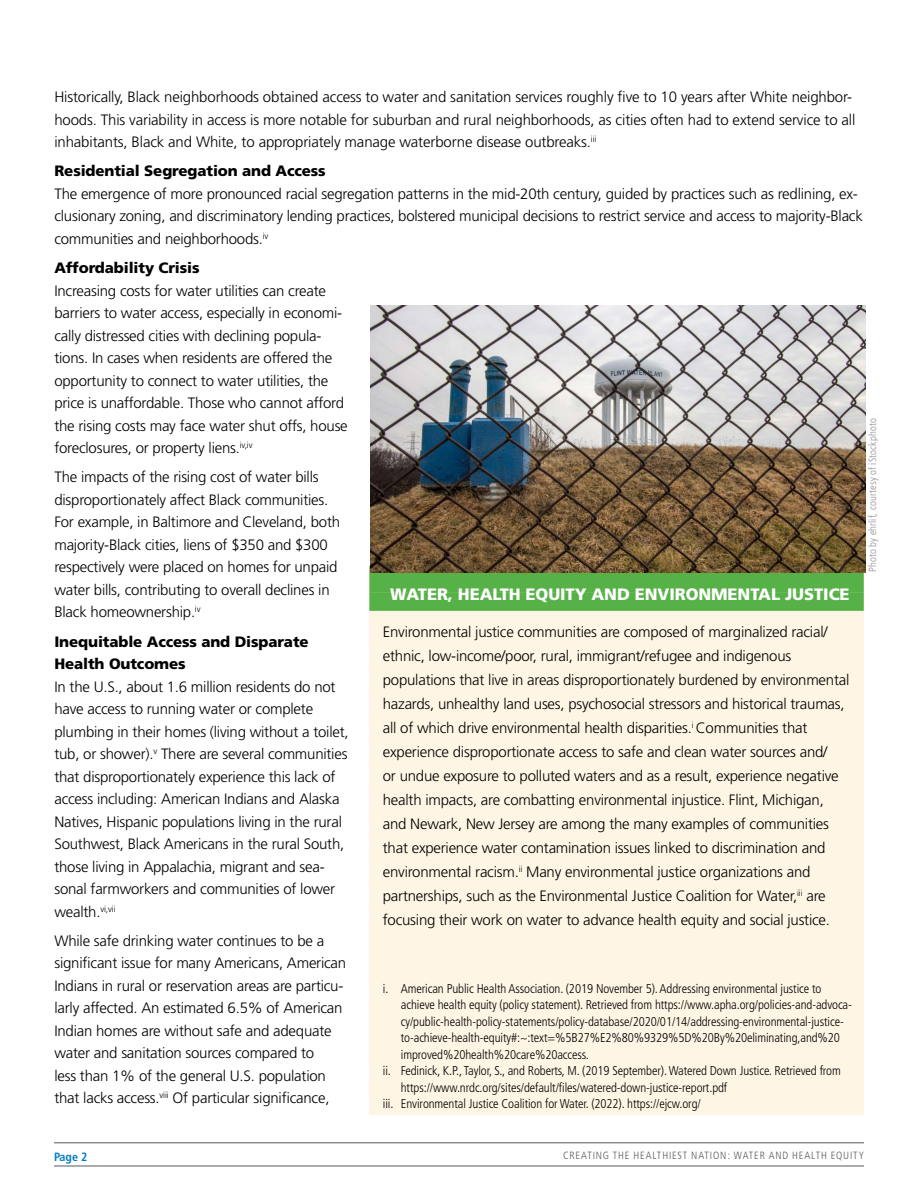
<style>
.page{position:relative;width:918px;height:1188px;background:#fff}
.page>*{position:absolute;margin:0;border:0;box-sizing:border-box;transform-origin:0 0}
.t1{font:900 16.5px "Frutiger";letter-spacing:-.005em;color:#fff}
.t2{font:300 15px/22.5px "Frutiger";letter-spacing:-.015em;color:#000}
.t3{font:900 15px/22.5px "Frutiger";letter-spacing:-.01em;color:#000}
.t4{font:300 condensed 12.75px "Frutiger";letter-spacing:-.01em;color:#000}
.t5{font:700 condensed 12px "Frutiger";color:#007bc3}
.t6{font:300 condensed 10.5px "Frutiger";letter-spacing:.08em;color:#58595b}
.t7{font:300 condensed 10.5px "Frutiger";letter-spacing:.015em;color:#919094}
</style>
<div class="page">
<hr style="left:54px;top:1143px;width:810px;height:1px;background:#58595b">
<hr style="left:54px;top:1166px;width:810px;height:1px;background:#58595b">
<div style="left:369px;top:567px;width:495px;height:548px;background:#fff5e4"></div>
<div style="left:369px;top:566px;width:495px;height:27px;background:#56b146"></div>
<div style="left:369px;top:593px;width:495px;height:18px;background:#56b146"></div>
<img style="left:371px;top:306px;width:494px;height:266px">
<p class="t2" style="left:54px;top:86px;width:803px">Historically, Black neighborhoods obtained access to water and sanitation services roughly five to 10 years after White neighbor&shy;hoods. This variability in access is more notable for suburban and rural neighborhoods, as cities often had to extend service to all inhabitants, Black and White, to appropriately manage waterborne disease outbreaks.<sup>iii</sup></p>
<p class="t3" style="left:54px;top:160px;width:273px">Residential Segregation and Access</p>
<p class="t2" style="left:54px;top:182px;width:810px">The emergence of more pronounced racial segregation patterns in the mid-20th century, guided by practices such as redlining, ex&shy;clusionary zoning, and discriminatory lending practices, bolstered municipal decisions to restrict service and access to majority-Black communities and neighborhoods.<sup>iv</sup></p>
<p class="t3" style="left:54px;top:256px;width:147px">Affordability Crisis</p>
<p class="t2" style="left:54px;top:279px;width:295px">Increasing costs for water utilities can create barriers to water access, especially in economi&shy;cally distressed cities with declining popula&shy;tions. In cases when residents are offered the opportunity to connect to water utilities, the price is unaffordable. Those who cannot afford the rising costs may face water shut offs, house foreclosures, or property liens.<sup>iv,iv</sup></p>
<p class="t2" style="left:54px;top:466px;width:287px">The impacts of the rising cost of water bills disproportionately affect Black communities.<br>For example, in Baltimore and Cleveland, both majority-Black cities, liens of $350 and $300 respectively were placed on homes for unpaid water bills, contributing to overall declines in Black homeownership.<sup>iv</sup></p>
<p class="t3" style="left:54px;top:630px;width:256px">Inequitable Access and Disparate<br>Health Outcomes</p>
<p class="t2" style="left:54px;top:675px;width:296px">In the U.S., about 1.6 million residents do not have access to running water or complete plumbing in their homes (living without a toilet, tub, or shower).<sup>v</sup> There are several communities that disproportionately experience this lack of access including: American Indians and Alaska Natives, Hispanic populations living in the rural Southwest, Black Americans in the rural South, those living in Appalachia, migrant and sea&shy;sonal farmworkers and communities of lower wealth.<sup>vi,vii</sup></p>
<p class="t2" style="left:54px;top:929px;width:293px">While safe drinking water continues to be a significant issue for many Americans, American Indians in rural or reservation areas are particu&shy;larly affected. An estimated 6.5% of American Indian homes are without safe and adequate water and sanitation sources compared to<br>less than 1% of the general U.S. population that lacks access.<sup>viii</sup> Of particular significance,</p>
<p class="t7" style="left:866px;top:572px;width:156px;rotate:-90deg">Photo by ehrlif, courtesy of iStockphoto</p>
<p class="t1" style="left:390px;top:584px;width:461px">WATER, HEALTH EQUITY AND ENVIRONMENTAL JUSTICE</p>
<p class="t2" style="left:383px;top:620px;width:468px;line-height:24px">Environmental justice communities are composed of marginalized racial/ ethnic, low-income/poor, rural, immigrant/refugee and indigenous populations that live in areas disproportionately burdened by environmental hazards, unhealthy land uses, psychosocial stressors and historical traumas, all of which drive environmental health disparities.<sup>i</sup> Communities that experience disproportionate access to safe and clean water sources and/<br>or undue exposure to polluted waters and as a result, experience negative health impacts, are combatting environmental injustice. Flint, Michigan, and Newark, New Jersey are among the many examples of communities that experience water contamination issues linked to discrimination and environmental racism.<sup>ii</sup> Many environmental justice organizations and partnerships, such as the Environmental Justice Coalition for Water,<sup>iii</sup> are focusing their work on water to advance health equity and social justice.</p>
<p class="t4" style="left:383px;top:981px;width:440px">i. American Public Health Association. (2019 November 5). Addressing environmental justice to</p>
<p class="t4" style="left:401px;top:998px;width:453px">achieve health equity (policy statement). Retrieved from https://www.apha.org/policies-and-advoca-</p>
<p class="t4" style="left:401px;top:1014px;width:444px">cy/public-health-policy-statements/policy-database/2020/01/14/addressing-environmental-justice-</p>
<p class="t4" style="left:401px;top:1031px;width:441px">to-achieve-health-equity#:~:text=%5B27%E2%80%9329%5D%20By%20eliminating,and%20</p>
<p class="t4" style="left:401px;top:1047px;width:190px">improved%20health%20care%20access.</p>
<p class="t4" style="left:383px;top:1064px;width:460px">ii. Fedinick, K.P., Taylor, S., and Roberts, M. (2019 September). Watered Down Justice. Retrieved from</p>
<p class="t4" style="left:401px;top:1080px;width:328px">https://www.nrdc.org/sites/default/files/watered-down-justice-report.pdf</p>
<p class="t4" style="left:383px;top:1097px;width:319px">iii. Environmental Justice Coalition for Water. (2022). https://ejcw.org/</p>
<p class="t5" style="left:54px;top:1150px;width:35px">Page 2</p>
<p class="t6" style="left:563px;top:1150px;width:302px">CREATING THE HEALTHIEST NATION: WATER AND HEALTH EQUITY</p>
</div>
